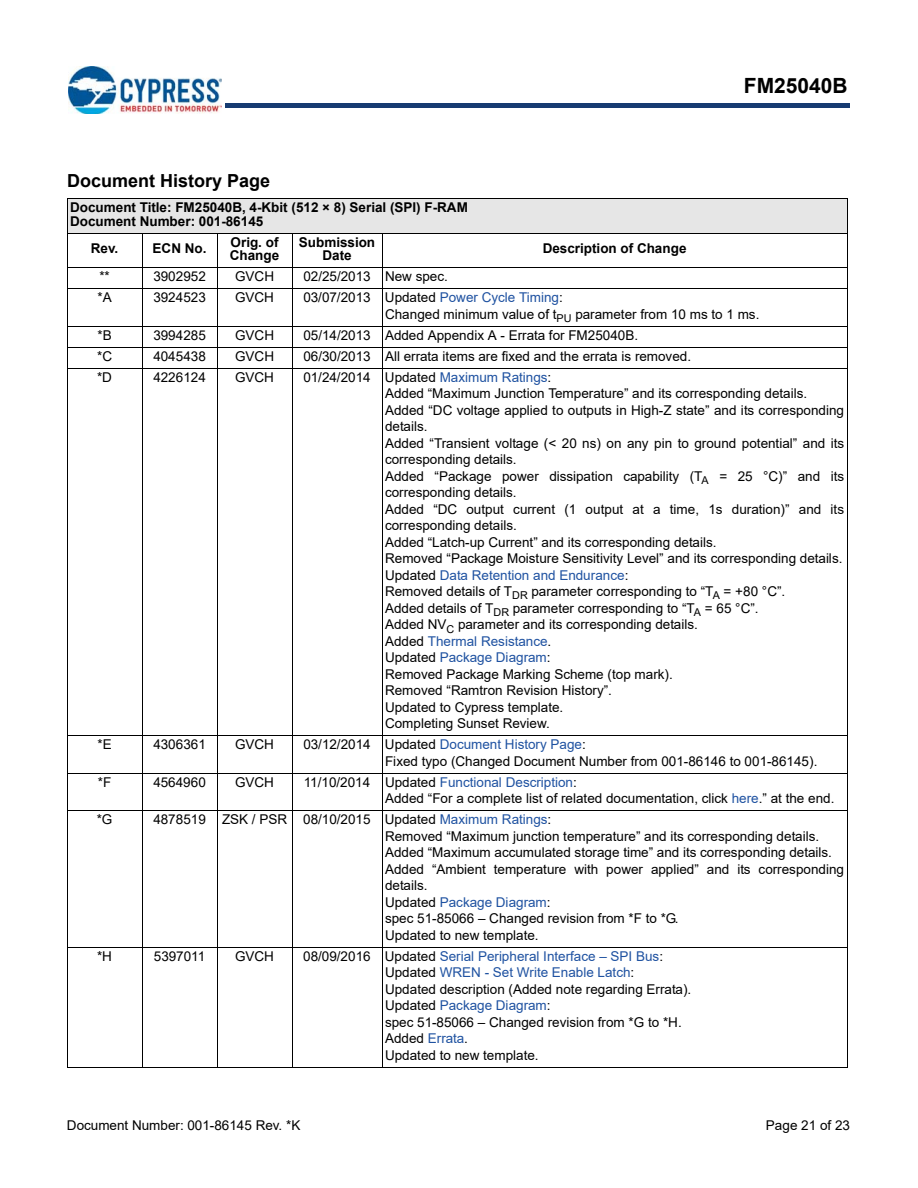
<style>
.page{position:relative;width:918px;height:1188px;background:#fff}
.page>*{position:absolute;margin:0;border:0;box-sizing:border-box;transform-origin:0 0}
.t1{font:700 21px "Arial";color:#000}
.t2{font:700 18px "Arial";color:#000}
.t3{font:13.5px/16.5px "Arial";color:#000}
.t4{font:700 13.5px/13.5px "Arial";color:#000}
.s1{color:#1f52a1}
</style>
<div class="page">
<hr style="left:226px;top:104px;width:624px;height:4px;background:#163b71">
<img style="left:69px;top:67px;width:153px;height:46px">
<div style="left:67px;top:199px;width:780px;height:34px;background:#e6e6e6"></div>
<hr style="left:67px;top:199px;width:1px;height:868px;background:#000">
<hr style="left:142px;top:233px;width:1px;height:834px;background:#000">
<hr style="left:217px;top:233px;width:1px;height:834px;background:#000">
<hr style="left:292px;top:233px;width:1px;height:834px;background:#000">
<hr style="left:382px;top:233px;width:1px;height:834px;background:#000">
<hr style="left:847px;top:199px;width:1px;height:868px;background:#000">
<hr style="left:67px;top:198px;width:781px;height:1px;background:#000">
<hr style="left:67px;top:233px;width:781px;height:1px;background:#000">
<hr style="left:67px;top:267px;width:781px;height:1px;background:#000">
<hr style="left:67px;top:288px;width:781px;height:1px;background:#000">
<hr style="left:67px;top:326px;width:781px;height:1px;background:#000">
<hr style="left:67px;top:347px;width:781px;height:1px;background:#000">
<hr style="left:67px;top:368px;width:781px;height:1px;background:#000">
<hr style="left:67px;top:735px;width:781px;height:1px;background:#000">
<hr style="left:67px;top:773px;width:781px;height:1px;background:#000">
<hr style="left:67px;top:810px;width:781px;height:1px;background:#000">
<hr style="left:67px;top:947px;width:781px;height:1px;background:#000">
<hr style="left:67px;top:1067px;width:781px;height:1px;background:#000">
<h1 class="t1" style="left:744px;top:74px;width:105px">FM25040B</h1>
<h2 class="t2" style="left:67px;top:170px;width:204px">Document History Page</h2>
<p class="t4" style="left:70px;top:201px;width:399px">Document Title: FM25040B, 4-Kbit (512 × 8) Serial (SPI) F-RAM<br>Document Number: 001-86145</p>
<p class="t4" style="left:91px;top:242px;width:29px">Rev.</p>
<p class="t4" style="left:153px;top:242px;width:55px">ECN No.</p>
<p class="t4" style="left:230px;top:235px;width:51px">Orig. of<br>Change</p>
<p class="t4" style="left:299px;top:235px;width:78px;text-align:center">Submission<br>Date</p>
<p class="t4" style="left:543px;top:242px;width:145px">Description of Change</p>
<p class="t3" style="left:99px;top:268px;width:12px">**</p>
<p class="t3" style="left:153px;top:268px;width:54px">3902952</p>
<p class="t3" style="left:235px;top:268px;width:40px">GVCH</p>
<p class="t3" style="left:303px;top:268px;width:146px">02/25/2013 New spec.</p>
<p class="t3" style="left:97px;top:289px;width:16px">*A</p>
<p class="t3" style="left:153px;top:289px;width:54px">3924523</p>
<p class="t3" style="left:235px;top:289px;width:40px">GVCH</p>
<p class="t3" style="left:385px;top:289px;width:376px;text-indent:-82px">03/07/2013 Updated <span class="s1">Power Cycle Timing</span>:<br>Changed minimum value of t<sub>PU</sub> parameter from 10 ms to 1 ms.</p>
<p class="t3" style="left:97px;top:327px;width:16px">*B</p>
<p class="t3" style="left:153px;top:327px;width:54px">3994285</p>
<p class="t3" style="left:235px;top:327px;width:40px">GVCH</p>
<p class="t3" style="left:303px;top:327px;width:336px">05/14/2013 Added Appendix A - Errata for FM25040B.</p>
<p class="t3" style="left:97px;top:348px;width:16px">*C</p>
<p class="t3" style="left:153px;top:348px;width:54px">4045438</p>
<p class="t3" style="left:235px;top:348px;width:40px">GVCH</p>
<p class="t3" style="left:303px;top:348px;width:389px">06/30/2013 All errata items are fixed and the errata is removed.</p>
<p class="t3" style="left:97px;top:369px;width:16px">*D</p>
<p class="t3" style="left:153px;top:369px;width:54px">4226124</p>
<p class="t3" style="left:235px;top:369px;width:40px">GVCH</p>
<p class="t3" style="left:385px;top:369px;width:461px;text-indent:-82px">01/24/2014 Updated <span class="s1">Maximum Ratings</span>:<br>Added “Maximum Junction Temperature” and its corresponding details.<br>Added “DC voltage applied to outputs in High-Z state” and its corresponding details.<br>Added “Transient voltage (&lt; 20 ns) on any pin to ground potential” and its corresponding details.<br>Added “Package power dissipation capability (T<sub>A</sub> = 25 °C)” and its corresponding details.<br>Added “DC output current (1 output at a time, 1s duration)” and its corresponding details.<br>Added “Latch-up Current” and its corresponding details.<br>Removed “Package Moisture Sensitivity Level” and its corresponding details.<br>Updated <span class="s1">Data Retention and Endurance</span>:<br>Removed details of T<sub>DR</sub> parameter corresponding to “T<sub>A</sub> = +80 °C”.<br>Added details of T<sub>DR</sub> parameter corresponding to “T<sub>A</sub> = 65 °C”.<br>Added NV<sub>C</sub> parameter and its corresponding details.<br>Added <span class="s1">Thermal Resistance</span>.<br>Updated <span class="s1">Package Diagram</span>:<br>Removed Package Marking Scheme (top mark).<br>Removed “Ramtron Revision History”.<br>Updated to Cypress template.<br>Completing Sunset Review.</p>
<p class="t3" style="left:97px;top:736px;width:16px">*E</p>
<p class="t3" style="left:153px;top:736px;width:54px">4306361</p>
<p class="t3" style="left:235px;top:736px;width:40px">GVCH</p>
<p class="t3" style="left:385px;top:736px;width:434px;text-indent:-82px">03/12/2014 Updated <span class="s1">Document History Page</span>:<br>Fixed typo (Changed Document Number from 001-86146 to 001-86145).</p>
<p class="t3" style="left:98px;top:774px;width:15px">*F</p>
<p class="t3" style="left:153px;top:774px;width:54px">4564960</p>
<p class="t3" style="left:235px;top:774px;width:40px">GVCH</p>
<p class="t3" style="left:385px;top:774px;width:451px;text-indent:-81px">11/10/2014 Updated <span class="s1">Functional Description</span>:<br>Added “For a complete list of related documentation, click <span class="s1">here</span>.” at the end.</p>
<p class="t3" style="left:97px;top:811px;width:17px">*G</p>
<p class="t3" style="left:385px;top:811px;width:461px;text-indent:-232px">4878519 ZSK / PSR 08/10/2015 Updated <span class="s1">Maximum Ratings</span>:<br>Removed “Maximum junction temperature” and its corresponding details.<br>Added “Maximum accumulated storage time” and its corresponding details.<br>Added “Ambient temperature with power applied” and its corresponding details.<br>Updated <span class="s1">Package Diagram</span>:<br>spec 51-85066 – Changed revision from *F to *G.<br>Updated to new template.</p>
<p class="t3" style="left:97px;top:948px;width:16px">*H</p>
<p class="t3" style="left:154px;top:948px;width:53px">5397011</p>
<p class="t3" style="left:235px;top:948px;width:40px">GVCH</p>
<p class="t3" style="left:385px;top:948px;width:308px;text-indent:-82px">08/09/2016 Updated <span class="s1">Serial Peripheral Interface – SPI Bus</span>:<br>Updated <span class="s1">WREN - Set Write Enable Latch</span>:<br>Updated description (Added note regarding Errata).<br>Updated <span class="s1">Package Diagram</span>:<br>spec 51-85066 – Changed revision from *G to *H.<br>Added <span class="s1">Errata</span>.<br>Updated to new template.</p>
<p class="t3" style="left:67px;top:1117px;width:235px">Document Number: 001-86145 Rev. *K</p>
<p class="t3" style="left:766px;top:1117px;width:86px">Page 21 of 23</p>
</div>
